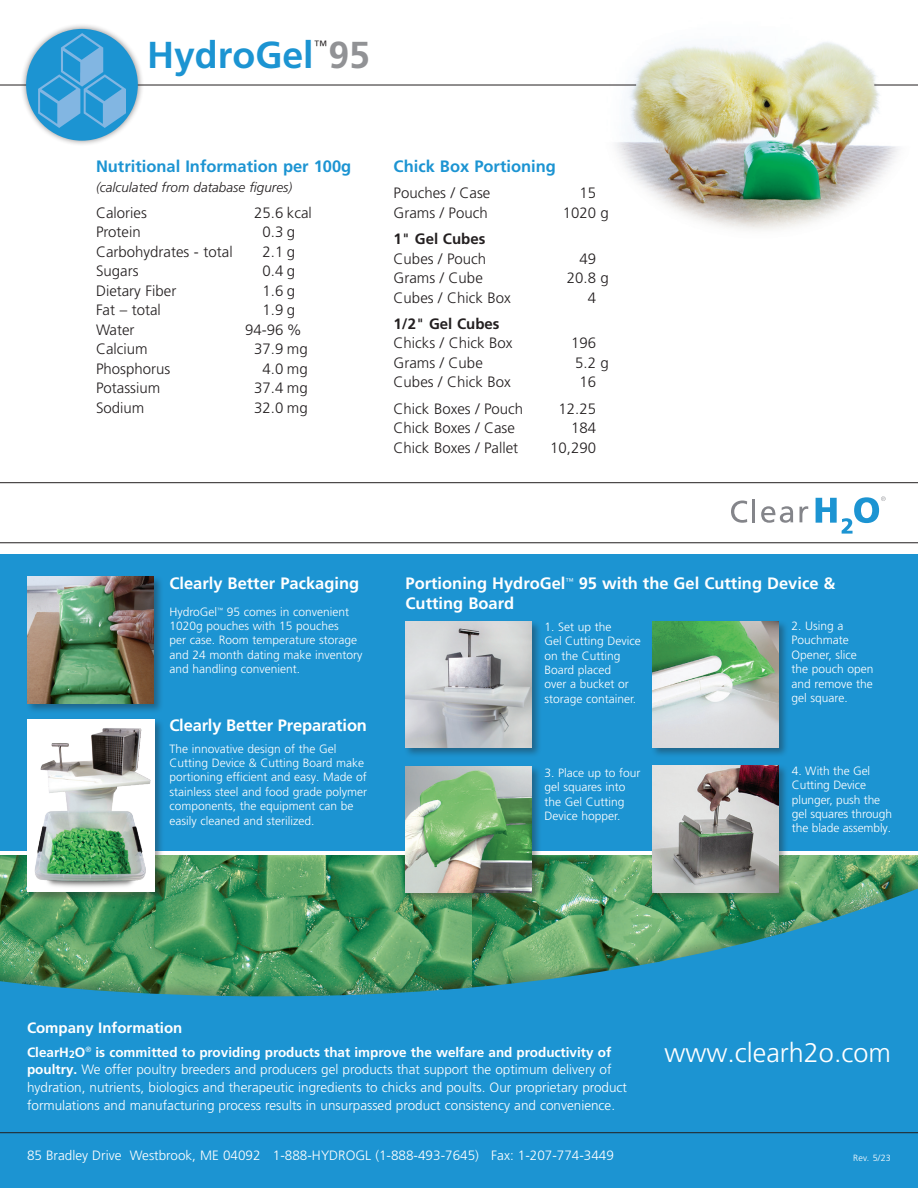
<style>
.page{position:relative;width:918px;height:1188px;background:#fff}
.page>*{position:absolute;margin:0;border:0;box-sizing:border-box;transform-origin:0 0}
.t1{font:700 37.5px "Frutiger LT Pro";color:#1c94d2}
.nutritional_tabbed{font:300 27px "Frutiger LT Pro";color:#fff}
.bulleted_list{font:700 16.5px/19.8px "Frutiger LT Pro";color:#fff}
.para_body_copy{font:700 16.5px "Frutiger LT Pro";color:#1c94d2}
.bulleted_list-2{font:300 15px "Frutiger LT Pro";color:#231f20}
.bulleted_list-3{font:700 15px "Frutiger LT Pro";color:#231f20}
.para_body_copy-2{font:700 15px "Frutiger LT Pro";color:#fff}
.para_body_copy-3{font:300 13.5px/17.5px "Frutiger LT Pro";color:#fff}
.para_body_copy-4{font:italic 300 13.5px "Frutiger LT Pro";color:#231f20}
.t2{font:300 13.5px "Frutiger LT Pro";color:#231f20}
.bulleted_list-4{font:300 12px/14.4px "Frutiger LT Pro";color:#fff}
.bulleted_list-5{font:300 9px "Frutiger LT Pro";letter-spacing:.03em;color:#fff}
.s1{color:#919295}
.s2{font-weight:400}
.s3{font-weight:700}
</style>
<div class="page">
<img style="left:602px;top:42px;width:316px;height:188px">
<hr style="left:0;top:85px;width:636px;height:1px;background:#231f20">
<hr style="left:874px;top:85px;width:44px;height:1px;background:#231f20">
<img style="left:542px;top:855px;width:376px;height:13px">
<img style="left:0;top:855px;width:404px;height:13px">
<div style="left:0;top:868px;width:918px;height:320px;background:#231f20;opacity:.25"></div>
<svg style="left:0;top:883px;width:918px;height:305px;fill:#1c94d2"></svg>
<hr style="left:0;top:1132px;width:918px;height:1px;background:#231f20">
<div style="left:0;top:555px;width:918px;height:296px;background:#1c94d2"></div>
<hr style="left:0;top:542px;width:918px;height:1px;background:#231f20">
<svg style="left:731px;top:501px;width:16px;height:22px"></svg>
<hr style="left:753px;top:499px;width:2px;height:23px;background:#84858a">
<svg style="left:761px;top:506px;width:32px;height:17px"></svg>
<svg style="left:800px;top:506px;width:8px;height:16px"></svg>
<svg style="left:816px;top:496px;width:70px;height:38px"></svg>
<div style="left:20px;top:23px;width:124px;height:124px;background:#231f20;opacity:.5"></div>
<div style="left:26px;top:29px;width:112px;height:112px;background:#1c94d2;border-radius:50%"></div>
<img style="left:39px;top:34px;width:86px;height:94px">
<hr style="left:0;top:482px;width:918px;height:1px;background:#231f20">
<div style="left:25px;top:575px;width:138px;height:138px;background:#231f20;opacity:.4"></div>
<img style="left:27px;top:577px;width:126px;height:126px">
<div style="left:404px;top:620px;width:138px;height:138px;background:#231f20;opacity:.4"></div>
<img style="left:406px;top:622px;width:126px;height:126px">
<div style="left:651px;top:620px;width:138px;height:138px;background:#231f20;opacity:.4"></div>
<img style="left:653px;top:622px;width:126px;height:126px">
<div style="left:651px;top:764px;width:138px;height:138px;background:#231f20;opacity:.4"></div>
<img style="left:653px;top:766px;width:126px;height:126px">
<div style="left:404px;top:765px;width:138px;height:138px;background:#231f20;opacity:.4"></div>
<img style="left:406px;top:766px;width:126px;height:127px">
<div style="left:25px;top:717px;width:139px;height:185px;background:#231f20;opacity:.4"></div>
<img style="left:27px;top:719px;width:127px;height:173px">
<p class="t1" style="left:147px;top:33px;width:225px">HydroGel <span class="s1">95</span></p>
<p class="t2" style="left:314px;top:38px;width:15px">™</p>
<p class="para_body_copy" style="left:96px;top:157px;width:257px">Nutritional Information per 100g</p>
<p class="para_body_copy-4" style="left:96px;top:179px;width:198px">(calculated from database figures)</p>
<p class="bulleted_list-2" style="left:96px;top:204px;width:52px">Calories</p>
<p class="bulleted_list-2" style="left:254px;top:204px;width:59px">25.6 kcal</p>
<p class="bulleted_list-2" style="left:96px;top:224px;width:46px">Protein</p>
<p class="bulleted_list-2" style="left:263px;top:224px;width:34px">0.3 g</p>
<p class="bulleted_list-2" style="left:96px;top:243px;width:138px">Carbohydrates - total</p>
<p class="bulleted_list-2" style="left:263px;top:243px;width:34px">2.1 g</p>
<p class="bulleted_list-2" style="left:96px;top:263px;width:44px">Sugars</p>
<p class="bulleted_list-2" style="left:263px;top:263px;width:34px">0.4 g</p>
<p class="bulleted_list-2" style="left:96px;top:282px;width:82px">Dietary Fiber</p>
<p class="bulleted_list-2" style="left:263px;top:282px;width:34px">1.6 g</p>
<p class="bulleted_list-2" style="left:96px;top:302px;width:66px">Fat – total</p>
<p class="bulleted_list-2" style="left:263px;top:302px;width:34px">1.9 g</p>
<p class="bulleted_list-2" style="left:96px;top:321px;width:40px">Water</p>
<p class="bulleted_list-2" style="left:245px;top:321px;width:58px">94-96 %</p>
<p class="bulleted_list-2" style="left:96px;top:341px;width:53px">Calcium</p>
<p class="bulleted_list-2" style="left:254px;top:341px;width:55px">37.9 mg</p>
<p class="bulleted_list-2" style="left:96px;top:360px;width:76px">Phosphorus</p>
<p class="bulleted_list-2" style="left:263px;top:360px;width:47px">4.0 mg</p>
<p class="bulleted_list-2" style="left:96px;top:380px;width:66px">Potassium</p>
<p class="bulleted_list-2" style="left:254px;top:380px;width:55px">37.4 mg</p>
<p class="bulleted_list-2" style="left:96px;top:399px;width:50px">Sodium</p>
<p class="bulleted_list-2" style="left:254px;top:399px;width:55px">32.0 mg</p>
<p class="para_body_copy" style="left:394px;top:157px;width:164px">Chick Box Portioning</p>
<p class="bulleted_list-2" style="left:394px;top:185px;width:98px">Pouches / Case</p>
<p class="bulleted_list-2" style="left:579px;top:185px;width:18px">15</p>
<p class="bulleted_list-2" style="left:394px;top:204px;width:96px">Grams / Pouch</p>
<p class="bulleted_list-2" style="left:563px;top:204px;width:48px">1020 g</p>
<p class="bulleted_list-3" style="left:394px;top:230px;width:93px">1<span class="s2">"</span> Gel Cubes</p>
<p class="bulleted_list-2" style="left:394px;top:250px;width:94px">Cubes / Pouch</p>
<p class="bulleted_list-2" style="left:579px;top:250px;width:18px">49</p>
<p class="bulleted_list-2" style="left:394px;top:269px;width:91px">Grams / Cube</p>
<p class="bulleted_list-2" style="left:567px;top:269px;width:44px">20.8 g</p>
<p class="bulleted_list-2" style="left:394px;top:289px;width:119px">Cubes / Chick Box</p>
<p class="bulleted_list-2" style="left:588px;top:289px;width:10px">4</p>
<p class="bulleted_list-3" style="left:394px;top:315px;width:107px">1/2<span class="s2">"</span> Gel Cubes</p>
<p class="bulleted_list-2" style="left:394px;top:335px;width:120px">Chicks / Chick Box</p>
<p class="bulleted_list-2" style="left:571px;top:335px;width:27px">196</p>
<p class="bulleted_list-2" style="left:394px;top:354px;width:91px">Grams / Cube</p>
<p class="bulleted_list-2" style="left:575px;top:354px;width:35px">5.2 g</p>
<p class="bulleted_list-2" style="left:394px;top:374px;width:119px">Cubes / Chick Box</p>
<p class="bulleted_list-2" style="left:579px;top:374px;width:18px">16</p>
<p class="bulleted_list-2" style="left:394px;top:400px;width:131px">Chick Boxes / Pouch</p>
<p class="bulleted_list-2" style="left:559px;top:400px;width:39px">12.25</p>
<p class="bulleted_list-2" style="left:394px;top:419px;width:123px">Chick Boxes / Case</p>
<p class="bulleted_list-2" style="left:571px;top:419px;width:27px">184</p>
<p class="bulleted_list-2" style="left:394px;top:439px;width:126px">Chick Boxes / Pallet</p>
<p class="bulleted_list-2" style="left:550px;top:439px;width:47px">10,290</p>
<p class="bulleted_list" style="left:169px;top:574px;width:191px">Clearly Better Packaging</p>
<p class="bulleted_list-4" style="left:169px;top:604px;width:181px">HydroGel<sup>™</sup> 95 comes in convenient</p>
<p class="bulleted_list-4" style="left:169px;top:619px;width:171px">1020g pouches with 15 pouches</p>
<p class="bulleted_list-4" style="left:169px;top:633px;width:189px">per case. Room temperature storage</p>
<p class="bulleted_list-4" style="left:169px;top:647px;width:195px">and 24 month dating make inventory</p>
<p class="bulleted_list-4" style="left:169px;top:662px;width:132px">and handling convenient.</p>
<p class="bulleted_list" style="left:169px;top:716px;width:199px">Clearly Better Preparation</p>
<p class="bulleted_list-4" style="left:169px;top:741px;width:196px">The innovative design of the Gel<br>Cutting Device &amp; Cutting Board make</p>
<p class="bulleted_list-4" style="left:169px;top:770px;width:199px">portioning efficient and easy. Made of stainless steel and food grade polymer components, the equipment can be easily cleaned and sterilized.</p>
<p class="bulleted_list" style="left:406px;top:574px;width:431px">Portioning HydroGel<sup>™</sup> 95 with the Gel Cutting Device &amp;<br>Cutting Board</p>
<p class="bulleted_list-4" style="left:544px;top:620px;width:69px">1. Set up the</p>
<p class="bulleted_list-4" style="left:544px;top:634px;width:98px">Gel Cutting Device on the Cutting<br>Board placed<br>over a bucket or storage container.</p>
<p class="bulleted_list-4" style="left:792px;top:619px;width:54px">2. Using a</p>
<p class="bulleted_list-4" style="left:792px;top:633px;width:59px">Pouchmate</p>
<p class="bulleted_list-4" style="left:792px;top:648px;width:67px">Opener, slice</p>
<p class="bulleted_list-4" style="left:792px;top:662px;width:84px">the pouch open</p>
<p class="bulleted_list-4" style="left:792px;top:676px;width:83px">and remove the</p>
<p class="bulleted_list-4" style="left:792px;top:691px;width:58px">gel square.</p>
<p class="bulleted_list-4" style="left:544px;top:766px;width:98px">3. Place up to four</p>
<p class="bulleted_list-4" style="left:544px;top:780px;width:83px">gel squares into</p>
<p class="bulleted_list-4" style="left:544px;top:795px;width:82px">the Gel Cutting<br>Device hopper.</p>
<p class="bulleted_list-4" style="left:792px;top:764px;width:80px">4. With the Gel<br>Cutting Device</p>
<p class="bulleted_list-4" style="left:792px;top:792px;width:90px">plunger, push the</p>
<p class="bulleted_list-4" style="left:792px;top:807px;width:102px">gel squares through</p>
<p class="bulleted_list-4" style="left:792px;top:821px;width:101px">the blade assembly.</p>
<p class="para_body_copy-2" style="left:27px;top:1018px;width:157px">Company Information</p>
<p class="para_body_copy-3" style="left:27px;top:1044px;width:602px"><span class="s3">ClearH</span><sub>2</sub><span class="s3">O</span><sup>®</sup> <span class="s3">is committed to providing products that improve the welfare and productivity of poultry.</span> We offer poultry breeders and producers gel products that support the optimum delivery of hydration, nutrients, biologics and therapeutic ingredients to chicks and poults. Our proprietary product formulations and manufacturing process results in unsurpassed product consistency and convenience.</p>
<p class="para_body_copy-3" style="left:27px;top:1146px;width:589px">85 Bradley Drive Westbrook, ME 04092 1-888-HYDROGL (1-888-493-7645) Fax: 1-207-774-3449</p>
<p class="nutritional_tabbed" style="left:664px;top:1036px;width:228px">www.clearh2o.com</p>
<p class="bulleted_list-5" style="left:853px;top:1153px;width:39px">Rev. 5/23</p>
<p class="bulleted_list-5" style="left:873px;top:1153px;width:20px">219</p>
</div>
